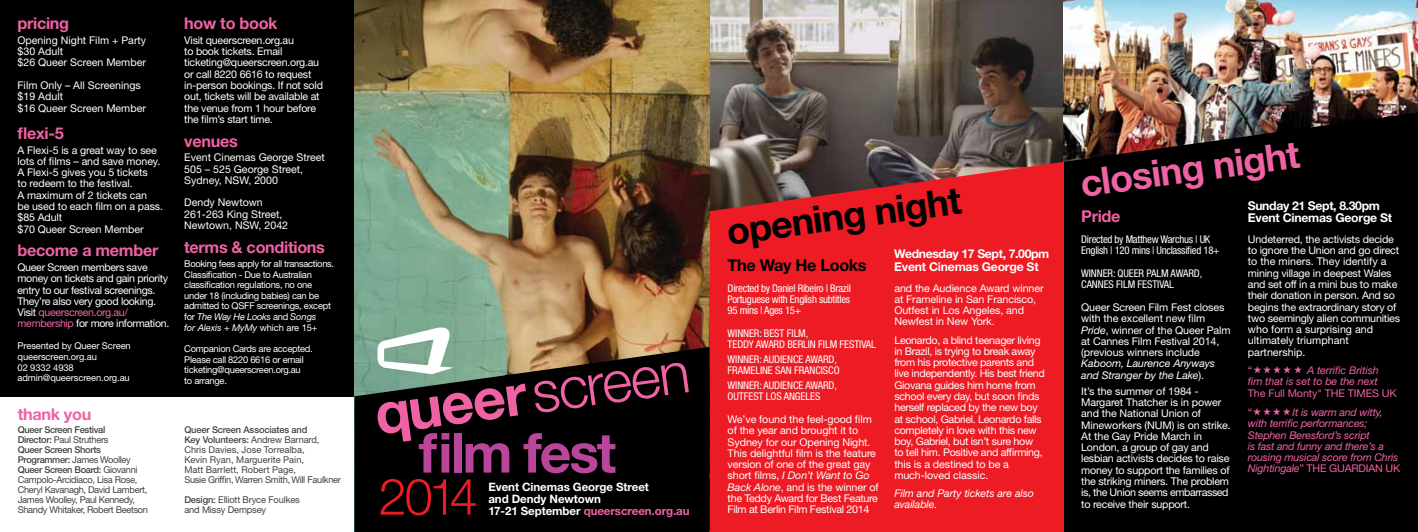
<style>
.page{position:relative;width:1418px;height:532px;background:#fff}
.page>*{position:absolute;margin:0;border:0;box-sizing:border-box;transform-origin:0 0}
.t1{font:300 57.75px "Helvetica Neue LT Std";color:#ef62a4}
.t2{font:700 55.25px "Helvetica Neue LT Std";letter-spacing:-.04em;color:#b9469a}
.t3{font:300 50.38px "Helvetica Neue LT Std";color:#ed1c24}
.t4{font:700 37.5px "Helvetica Neue LT Std";color:#000}
.t5{font:700 37.5px "Helvetica Neue LT Std";color:#ef62a4}
.t6{font:700 16.25px "Helvetica Neue LT Std";letter-spacing:-.02em;color:#ef62a4}
.t7{font:700 16.25px "Helvetica Neue LT Std";letter-spacing:-.02em;color:#000}
.t8{font:700 12.12px/12.5px "Helvetica Neue LT Std";letter-spacing:-.02em;color:#fff}
.t9{font:700 11.5px/11.9px "Helvetica Neue LT Std";letter-spacing:-.005em;color:#fff}
.t10{font:10.62px/11.2px "Helvetica Neue LT Std";letter-spacing:-.02em;color:#fff}
.t11{font:condensed 10.62px/11.2px "Helvetica Neue LT Std";letter-spacing:-.01em;color:#fff}
.t12{font:10.62px/11.2px "Helvetica Neue LT Std";color:#fff}
.t13{font:italic 10.62px/11.2px "Helvetica Neue LT Std";letter-spacing:-.02em;color:#ef62a4;text-align:right}
.t14{font:italic 10.62px/11.2px "Helvetica Neue LT Std";letter-spacing:-.01em;color:#fff}
.t15{font:10.62px/19.4px "Helvetica Neue LT Std";letter-spacing:-.01em;color:#ef62a4}
.t16{font:9.38px/10.6px "Helvetica Neue LT Std";letter-spacing:-.03em;color:#fff}
.t17{font:9.38px/10px "Helvetica Neue LT Std";letter-spacing:-.035em;color:#414042}
.t18{font:9.38px/10px "Helvetica Neue LT Std";color:#414042}
.t19{font:9.38px/10.6px "Helvetica Neue LT Std";letter-spacing:-.01em;color:#fff}
.t20{font:9.38px/10px "Helvetica Neue LT Std";letter-spacing:-.015em;color:#414042}
.s1{color:#ef62a4}
.s2{font-weight:500}
.s3{font-style:italic}
.s4{font-weight:700}
.s5{font-style:normal}
</style>
<div class="page">
<div style="left:0;top:0;width:354px;height:396px;background:#000"></div>
<img style="left:709px;top:0;width:354px;height:162px">
<img style="left:1063px;top:0;width:354px;height:162px">
<div style="left:709px;top:162px;width:355px;height:369px;background:#ed1c24"></div>
<div style="left:1064px;top:112px;width:353px;height:419px;background:#000"></div>
<img style="left:354px;top:0;width:355px;height:347px">
<svg style="left:354px;top:347px;width:355px;height:184px;background:#0f100c"></svg>
<svg style="left:377px;top:322px;width:77px;height:52px"></svg>
<svg style="left:1253px;top:366px;width:48px;height:7px"></svg>
<svg style="left:1253px;top:408px;width:37px;height:7px"></svg>
<h3 class="t6" style="left:18px;top:13px;width:53px">pricing</h3>
<p class="t12" style="left:18px;top:34px;width:130px">Opening Night Film + Party $30 Adult<br>$26 Queer Screen Member</p>
<p class="t12" style="left:18px;top:79px;width:130px">Film Only – All Screenings $19 Adult<br>$16 Queer Screen Member</p>
<h3 class="t6" style="left:18px;top:123px;width:48px">flexi-5</h3>
<p class="t10" style="left:18px;top:144px;width:147px">A Flexi-5 is a great way to see lots of films – and save money.<br>A Flexi-5 gives you 5 tickets<br>to redeem to the festival.<br>A maximum of 2 tickets can<br>be used to each film on a pass. $85 Adult<br>$70 Queer Screen Member</p>
<h3 class="t6" style="left:18px;top:240px;width:142px">become a member</h3>
<p class="t10" style="left:18px;top:261px;width:153px">Queer Screen members save money on tickets and gain priority entry to our festival screenings.<br>They’re also very good looking.<br>Visit <span class="s1">queerscreen.org.au/ membership</span> for more information.</p>
<p class="t19" style="left:18px;top:340px;width:115px">Presented by Queer Screen queerscreen.org.au<br>02 9332 4938 admin@queerscreen.org.au</p>
<h3 class="t6" style="left:18px;top:403px;width:75px">thank you</h3>
<p class="t17" style="left:18px;top:424px;width:132px"><span class="s2">Queer Screen Festival<br>Director:</span> Paul Struthers<br><span class="s2">Queer Screen Shorts<br>Programmer:</span> James Woolley<br><span class="s2">Queer Screen Board:</span> Giovanni<br>Campolo-Arcidiaco, Lisa Rose,<br>Cheryl Kavanagh, David Lambert,<br>James Woolley, Paul Kennedy,<br>Shandy Whitaker, Robert Beetson</p>
<h3 class="t6" style="left:184px;top:13px;width:95px">how to book</h3>
<p class="t10" style="left:184px;top:34px;width:140px">Visit queerscreen.org.au<br>to book tickets. Email ticketing@queerscreen.org.au or call 8220 6616 to request in-person bookings. If not sold out, tickets will be available at the venue from 1 hour before the film’s start time.</p>
<h3 class="t6" style="left:184px;top:131px;width:55px">venues</h3>
<p class="t12" style="left:184px;top:152px;width:142px">Event Cinemas George Street<br>505 – 525 George Street,<br>Sydney, NSW, 2000</p>
<p class="t12" style="left:184px;top:197px;width:105px">Dendy Newtown<br>261-263 King Street,<br>Newtown, NSW, 2042</p>
<h3 class="t6" style="left:184px;top:237px;width:142px">terms &amp; conditions</h3>
<p class="t16" style="left:184px;top:258px;width:151px">Booking fees apply for all transactions.<br>Classification - Due to Australian classification regulations, no one under 18 (including babies) can be admitted to QSFF screenings, except for <span class="s3">The Way He Looks</span> and <span class="s3">Songs<br>for Alexis</span> + <span class="s3">MyMy</span> which are 15+</p>
<p class="t16" style="left:184px;top:343px;width:130px">Companion Cards are accepted.<br>Please call 8220 6616 or email ticketing@queerscreen.org.au<br>to arrange.</p>
<p class="t18" style="left:184px;top:424px;width:158px"><span class="s2">Queer Screen Associates and<br>Key Volunteers:</span> Andrew Barnard,<br>Chris Davies, Jose Torrealba,<br>Kevin Ryan, Marguerite Pain,<br>Matt Barrlett, Robert Page,<br>Susie Griffin, Warren Smith,Will Faulkner</p>
<p class="t20" style="left:184px;top:494px;width:117px"><span class="s2">Design:</span> Elliott Bryce Foulkes and Missy Dempsey</p>
<h1 class="t1" style="left:370px;top:380px;width:319px;rotate:-8deg"><span class="s4">queer</span> screen</h1>
<h2 class="t2" style="left:419px;top:418px;width:199px">film fest</h2>
<h3 class="t3" style="left:378px;top:465px;width:101px">2014</h3>
<p class="t9" style="left:488px;top:480px;width:203px">Event Cinemas George Street<br>and Dendy Newtown<br>17-21 September <span class="s1">queerscreen.org.au</span></p>
<h3 class="t4" style="left:723px;top:209px;width:238px;rotate:-8deg">opening night</h3>
<p class="t8" style="left:894px;top:247px;width:156px">Wednesday 17 Sept, 7.00pm<br>Event Cinemas George St</p>
<h3 class="t7" style="left:727px;top:255px;width:140px">The Way He Looks</h3>
<p class="t11" style="left:727px;top:282px;width:125px;text-align:justify">Directed by Daniel Ribeiro | Brazil Portuguese with English subtitles 95 mins | Ages 15+</p>
<p class="t11" style="left:727px;top:327px;width:150px">WINNER: BEST FILM,<br>TEDDY AWARD BERLIN FILM FESTIVAL</p>
<p class="t11" style="left:727px;top:353px;width:113px">WINNER: AUDIENCE AWARD,<br>FRAMELINE SAN FRANCISCO</p>
<p class="t11" style="left:727px;top:379px;width:111px">WINNER: AUDIENCE AWARD,<br>OUTFEST LOS ANGELES</p>
<p class="t10" style="left:727px;top:413px;width:152px">We’ve found the feel-good film of the year and brought it to<br>Sydney for our Opening Night.<br>This delightful film is the feature version of one of the great gay short films, <span class="s3">I Don’t Want to Go<br>Back Alone</span>, and is the winner of the Teddy Award for Best Feature<br>Film at Berlin Film Festival 2014</p>
<p class="t10" style="left:894px;top:282px;width:151px">and the Audience Award winner at Frameline in San Francisco,<br>Outfest in Los Angeles, and<br>Newfest in New York.</p>
<p class="t10" style="left:894px;top:334px;width:152px">Leonardo, a blind teenager living in Brazil, is trying to break away from his protective parents and live independently. His best friend<br>Giovana guides him home from school every day, but soon finds herself replaced by the new boy at school, Gabriel. Leonardo falls completely in love with this new boy, Gabriel, but isn’t sure how to tell him. Positive and affirming, this is a destined to be a much-loved classic.</p>
<p class="t14" style="left:894px;top:487px;width:141px">Film and Party tickets are also available.</p>
<h3 class="t5" style="left:1077px;top:161px;width:222px;rotate:-8deg">closing night</h3>
<h3 class="t6" style="left:1081px;top:206px;width:41px">Pride</h3>
<p class="t11" style="left:1081px;top:233px;width:140px">Directed by Matthew Warchus | UK<br>English | 120 mins | Unclassified 18+</p>
<p class="t11" style="left:1081px;top:267px;width:123px">WINNER: QUEER PALM AWARD,<br>CANNES FILM FESTIVAL</p>
<p class="t10" style="left:1081px;top:301px;width:151px">Queer Screen Film Fest closes with the excellent new film<br><span class="s3">Pride</span>, winner of the Queer Palm at Cannes Film Festival 2014, (previous winners include</p>
<p class="t14" style="left:1081px;top:357px;width:135px">Kaboom, Laurence Anyways and Stranger by the Lake<span class="s5">).</span></p>
<p class="t10" style="left:1081px;top:385px;width:151px">It’s the summer of 1984 -<br>Margaret Thatcher is in power and the National Union of<br>Mineworkers (NUM) is on strike.<br>At the Gay Pride March in<br>London, a group of gay and lesbian activists decides to raise money to support the families of the striking miners. The problem is, the Union seems embarrassed to receive their support.</p>
<p class="t8" style="left:1247px;top:198px;width:146px">Sunday 21 Sept, 8.30pm<br>Event Cinemas George St</p>
<p class="t10" style="left:1247px;top:233px;width:154px">Undeterred, the activists decide to ignore the Union and go direct to the miners. They identify a mining village in deepest Wales and set off in a mini bus to make their donation in person. And so begins the extraordinary story of two seemingly alien communities who form a surprising and ultimately triumphant partnership.</p>
<p class="t15" style="left:1247px;top:360px;width:6px">“</p>
<p class="t13" style="left:1247px;top:364px;width:132px">A terrific British<br>fim that is set to be the next</p>
<p class="t15" style="left:1247px;top:383px;width:150px">The Full Monty" THE TIMES UK “</p>
<p class="t13" style="left:1247px;top:406px;width:154px;text-align:left;text-indent:45px">It is warm and witty, with terrific performances;<br>Stephen Beresford’s script<br>is fast and funny and there’s a rousing musical score from Chris<br>Nightingale<span class="s5">” THE GUARDIAN UK</span></p>
</div>
